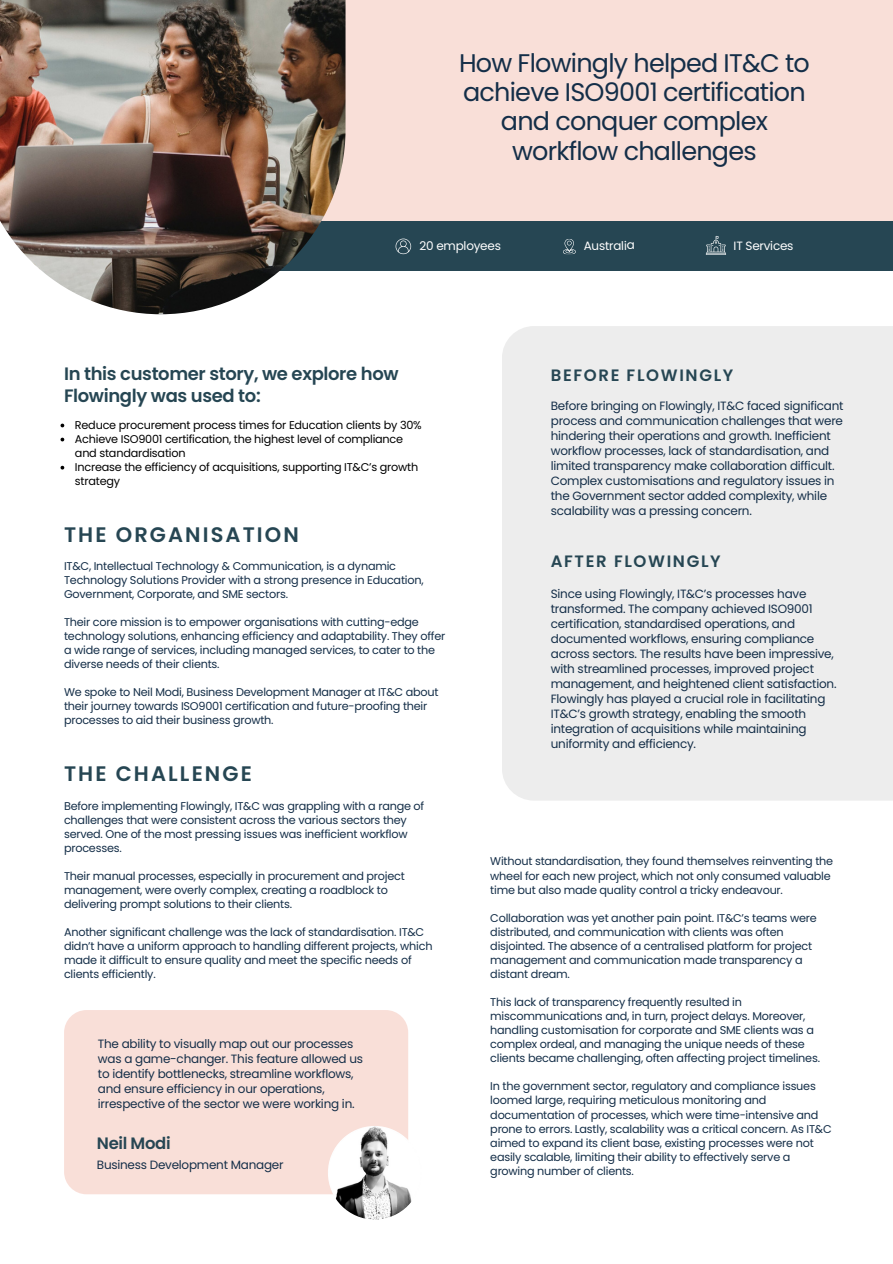
<style>
.page{position:relative;width:893px;height:1264px;background:#fff}
.page>*{position:absolute;margin:0;border:0;box-sizing:border-box;transform-origin:0 0}
.t1{font:25.5px/29.2px "Poppins";letter-spacing:-.03em;color:#142e48;text-align:center}
.t2{font:600 21px "Poppins";letter-spacing:.1em;color:#264653}
.t3{font:600 18px/22.5px "Poppins";letter-spacing:-.02em;color:#264653}
.t4{font:600 16.5px "Poppins";letter-spacing:.1em;color:#264653}
.t5{font:600 16.5px "Poppins";letter-spacing:-.02em;color:#264653}
.t6{font:12px/15px "Poppins";letter-spacing:-.02em;color:#142e48}
.t7{font:12px "Poppins";letter-spacing:-.02em;color:#fff}
.t8{font:11.25px/14.1px "Poppins";letter-spacing:-.02em;color:#142e48}
.t9{font:11.25px/14.1px "Poppins";letter-spacing:-.02em;color:#000}
</style>
<div class="page">
<div style="left:502px;top:326px;width:390px;height:474px;background:#ededed"></div>
<div style="left:64px;top:1010px;width:344px;height:184px;background:#f9dfd8;border-radius:22px"></div>
<img style="left:328px;top:1125px;width:93px;height:94px;border-radius:50%">
<div style="left:187px;top:221px;width:705px;height:49px;background:#264653"></div>
<div style="left:161px;top:0;width:731px;height:221px;background:#f9dfd8"></div>
<svg style="left:705px;top:236px;width:21px;height:19px"></svg>
<svg style="left:395px;top:238px;width:16px;height:16px"></svg>
<svg style="left:563px;top:239px;width:13px;height:15px"></svg>
<img style="left:0;top:0;width:345px;height:314px">
<svg style="left:61px;top:423px;width:3px;height:4px"></svg>
<svg style="left:61px;top:437px;width:3px;height:4px"></svg>
<p class="t1" style="left:459px;top:48px;width:352px">How Flowingly helped IT&amp;C to achieve ISO9001 certification and conquer complex workflow challenges</p>
<p class="t7" style="left:419px;top:237px;width:83px">20 employees</p>
<p class="t7" style="left:583px;top:238px;width:53px;rotate:-1deg">Australia</p>
<p class="t7" style="left:733px;top:237px;width:61px">IT Services</p>
<p class="t3" style="left:64px;top:362px;width:336px">In this customer story, we explore how<br>Flowingly was used to:</p>
<p class="t9" style="left:75px;top:418px;width:348px">Reduce procurement process times for Education clients by 30%</p>
<p class="t9" style="left:75px;top:432px;width:329px">Achieve ISO9001 certification, the highest level of compliance and standardisation</p>
<p class="t9" style="left:75px;top:460px;width:345px">Increase the efficiency of acquisitions, supporting IT&amp;C’s growth strategy</p>
<p class="t2" style="left:64px;top:520px;width:236px">THE ORGANISATION</p>
<p class="t8" style="left:64px;top:558px;width:361px">IT&amp;C, Intellectual Technology &amp; Communication, is a dynamic<br>Technology Solutions Provider with a strong presence in Education,<br>Government, Corporate, and SME sectors.</p>
<p class="t8" style="left:64px;top:615px;width:383px">Their core mission is to empower organisations with cutting-edge technology solutions, enhancing efficiency and adaptability. They offer a wide range of services, including managed services, to cater to the diverse needs of their clients.</p>
<p class="t8" style="left:64px;top:685px;width:376px">We spoke to Neil Modi, Business Development Manager at IT&amp;C about their journey towards ISO9001 certification and future-proofing their processes to aid their business growth.</p>
<p class="t2" style="left:64px;top:758px;width:189px">THE CHALLENGE</p>
<p class="t8" style="left:64px;top:798px;width:362px">Before implementing Flowingly, IT&amp;C was grappling with a range of challenges that were consistent across the various sectors they served. One of the most pressing issues was inefficient workflow processes.</p>
<p class="t8" style="left:64px;top:868px;width:342px">Their manual processes, especially in procurement and project management, were overly complex, creating a roadblock to delivering prompt solutions to their clients.</p>
<p class="t8" style="left:64px;top:925px;width:370px">Another significant challenge was the lack of standardisation. IT&amp;C didn’t have a uniform approach to handling different projects, which made it difficult to ensure quality and meet the specific needs of clients efficiently.</p>
<p class="t6" style="left:98px;top:1036px;width:267px">The ability to visually map out our processes was a game-changer. This feature allowed us to identify bottlenecks, streamline workflows, and ensure efficiency in our operations, irrespective of the sector we were working in.</p>
<p class="t5" style="left:97px;top:1132px;width:75px">Neil Modi</p>
<p class="t6" style="left:97px;top:1157px;width:188px">Business Development Manager</p>
<p class="t4" style="left:550px;top:363px;width:184px">BEFORE FLOWINGLY</p>
<p class="t6" style="left:550px;top:398px;width:294px">Before bringing on Flowingly, IT&amp;C faced significant process and communication challenges that were hindering their operations and growth. Inefficient workflow processes, lack of standardisation, and limited transparency make collaboration difficult.<br>Complex customisations and regulatory issues in the Government sector added complexity, while scalability was a pressing concern.</p>
<p class="t4" style="left:550px;top:550px;width:171px">AFTER FLOWINGLY</p>
<p class="t6" style="left:550px;top:586px;width:287px">Since using Flowingly, IT&amp;C’s processes have transformed. The company achieved ISO9001 certification, standardised operations, and documented workflows, ensuring compliance across sectors. The results have been impressive, with streamlined processes, improved project management, and heightened client satisfaction.<br>Flowingly has played a crucial role in facilitating IT&amp;C’s growth strategy, enabling the smooth integration of acquisitions while maintaining uniformity and efficiency.</p>
<p class="t8" style="left:490px;top:854px;width:344px">Without standardisation, they found themselves reinventing the wheel for each new project, which not only consumed valuable time but also made quality control a tricky endeavour.</p>
<p class="t8" style="left:490px;top:910px;width:328px">Collaboration was yet another pain point. IT&amp;C’s teams were distributed, and communication with clients was often disjointed. The absence of a centralised platform for project management and communication made transparency a distant dream.</p>
<p class="t8" style="left:490px;top:995px;width:331px">This lack of transparency frequently resulted in miscommunications and, in turn, project delays. Moreover, handling customisation for corporate and SME clients was a complex ordeal, and managing the unique needs of these clients became challenging, often affecting project timelines.</p>
<p class="t8" style="left:490px;top:1079px;width:343px">In the government sector, regulatory and compliance issues loomed large, requiring meticulous monitoring and documentation of processes, which were time-intensive and prone to errors. Lastly, scalability was a critical concern. As IT&amp;C aimed to expand its client base, existing processes were not easily scalable, limiting their ability to effectively serve a growing number of clients.</p>
</div>
